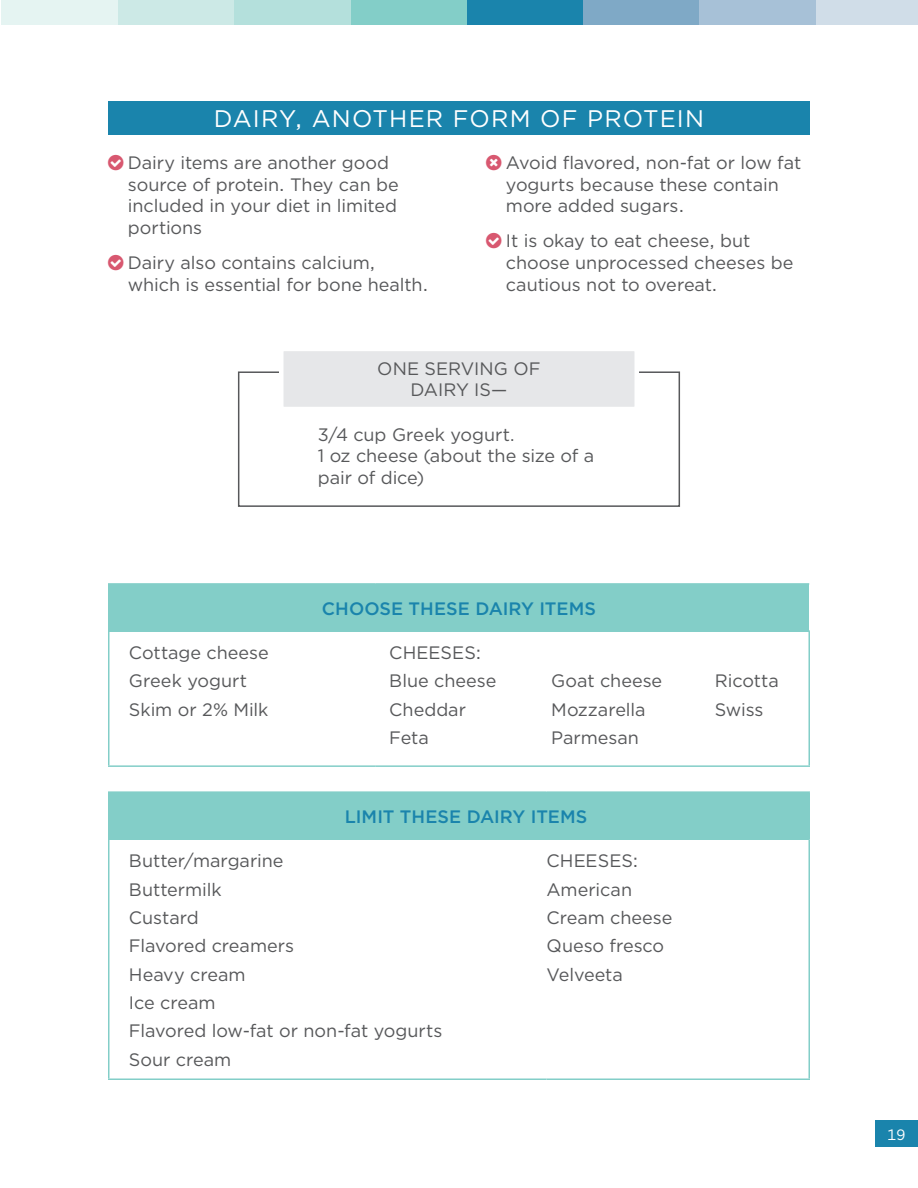
<style>
.page{position:relative;width:918px;height:1188px;background:#fff}
.page>*{position:absolute;margin:0;border:0;box-sizing:border-box;transform-origin:0 0}
.t1{font:24px "Gotham";letter-spacing:.045em;color:#fff}
.t2{font:18px/28.3px "Gotham";letter-spacing:-.005em;color:#57585a}
.t3{font:500 18px "Gotham";color:#1a84ac}
.t4{font:15px "Gotham";color:#fff}
</style>
<div class="page">
<div style="left:875px;top:1120px;width:43px;height:28px;background:#1a84ac"></div>
<div style="left:815px;top:0;width:103px;height:26px;background:#d0dde8"></div>
<div style="left:699px;top:0;width:116px;height:26px;background:#a7c1d7"></div>
<div style="left:583px;top:0;width:116px;height:26px;background:#7fa9c6"></div>
<div style="left:466px;top:0;width:117px;height:26px;background:#1a84ac"></div>
<div style="left:350px;top:0;width:116px;height:26px;background:#83cec8"></div>
<div style="left:234px;top:0;width:116px;height:26px;background:#b4e0dc"></div>
<div style="left:118px;top:0;width:116px;height:26px;background:#cce9e6"></div>
<div style="left:2px;top:0;width:116px;height:26px;background:#e5f4f2"></div>
<div style="left:108px;top:101px;width:702px;height:34px;background:#1a84ac"></div>
<div style="left:238px;top:371px;width:442px;height:136px;border:2px solid #57585a"></div>
<div style="left:277px;top:351px;width:364px;height:56px;background:#e6e7e9"></div>
<div style="left:109px;top:584px;width:700px;height:47px;background:#83cec8"></div>
<hr style="left:108px;top:583px;width:268px;height:2px;background:#83cec8">
<hr style="left:108px;top:585px;width:2px;height:45px;background:#83cec8">
<hr style="left:376px;top:583px;width:433px;height:2px;background:#83cec8">
<hr style="left:108px;top:630px;width:268px;height:2px;background:#83cec8">
<hr style="left:108px;top:632px;width:2px;height:133px;background:#83cec8">
<hr style="left:376px;top:630px;width:434px;height:2px;background:#83cec8">
<hr style="left:808px;top:632px;width:2px;height:133px;background:#83cec8">
<hr style="left:108px;top:765px;width:268px;height:2px;background:#83cec8">
<hr style="left:376px;top:765px;width:434px;height:2px;background:#83cec8">
<div style="left:109px;top:792px;width:700px;height:47px;background:#83cec8"></div>
<hr style="left:108px;top:791px;width:438px;height:2px;background:#83cec8">
<hr style="left:108px;top:793px;width:2px;height:46px;background:#83cec8">
<hr style="left:546px;top:791px;width:264px;height:2px;background:#83cec8">
<hr style="left:808px;top:793px;width:2px;height:46px;background:#83cec8">
<hr style="left:108px;top:839px;width:2px;height:239px;background:#83cec8">
<hr style="left:808px;top:839px;width:2px;height:239px;background:#83cec8">
<hr style="left:108px;top:1078px;width:438px;height:2px;background:#83cec8">
<hr style="left:546px;top:1078px;width:264px;height:2px;background:#83cec8">
<h1 class="t1" style="left:214px;top:103px;width:492px">DAIRY, ANOTHER FORM OF PROTEIN</h1>
<p class="t2" style="left:128px;top:151px;width:272px;line-height:21.6px">Dairy items are another good source of protein. They can be included in your diet in limited portions</p>
<p class="t2" style="left:128px;top:251px;width:302px;line-height:21.6px">Dairy also contains calcium, which is essential for bone health.</p>
<p class="t2" style="left:506px;top:151px;width:297px;line-height:21.6px">Avoid flavored, non-fat or low fat yogurts because these contain more added sugars.</p>
<p class="t2" style="left:506px;top:230px;width:289px;line-height:21.6px">It is okay to eat cheese, but choose unprocessed cheeses be cautious not to overeat.</p>
<p class="t2" style="left:377px;top:357px;width:165px;line-height:21.6px;text-align:center">ONE SERVING OF<br>DAIRY IS—</p>
<p class="t2" style="left:318px;top:423px;width:278px;line-height:21.6px">3/4 cup Greek yogurt.<br>1 oz cheese (about the size of a pair of dice)</p>
<p class="t3" style="left:322px;top:597px;width:276px">CHOOSE THESE DAIRY ITEMS</p>
<p class="t2" style="left:129px;top:638px;width:141px">Cottage cheese<br>Greek yogurt<br>Skim or 2% Milk</p>
<p class="t2" style="left:389px;top:638px;width:109px">CHEESES:<br>Blue cheese</p>
<p class="t2" style="left:551px;top:666px;width:112px">Goat cheese</p>
<p class="t2" style="left:715px;top:666px;width:65px">Ricotta</p>
<p class="t2" style="left:389px;top:695px;width:78px">Cheddar</p>
<p class="t2" style="left:551px;top:695px;width:96px">Mozzarella</p>
<p class="t2" style="left:715px;top:695px;width:50px">Swiss</p>
<p class="t2" style="left:389px;top:723px;width:41px">Feta</p>
<p class="t2" style="left:551px;top:723px;width:89px">Parmesan</p>
<p class="t3" style="left:345px;top:805px;width:244px">LIMIT THESE DAIRY ITEMS</p>
<p class="t2" style="left:129px;top:846px;width:315px">Butter/margarine<br>Buttermilk<br>Custard<br>Flavored creamers<br>Heavy cream<br>Ice cream<br>Flavored low-fat or non-fat yogurts<br>Sour cream</p>
<p class="t2" style="left:546px;top:846px;width:127px">CHEESES:<br>American<br>Cream cheese<br>Queso fresco<br>Velveeta</p>
<p class="t4" style="left:887px;top:1125px;width:20px">19</p>
</div>
